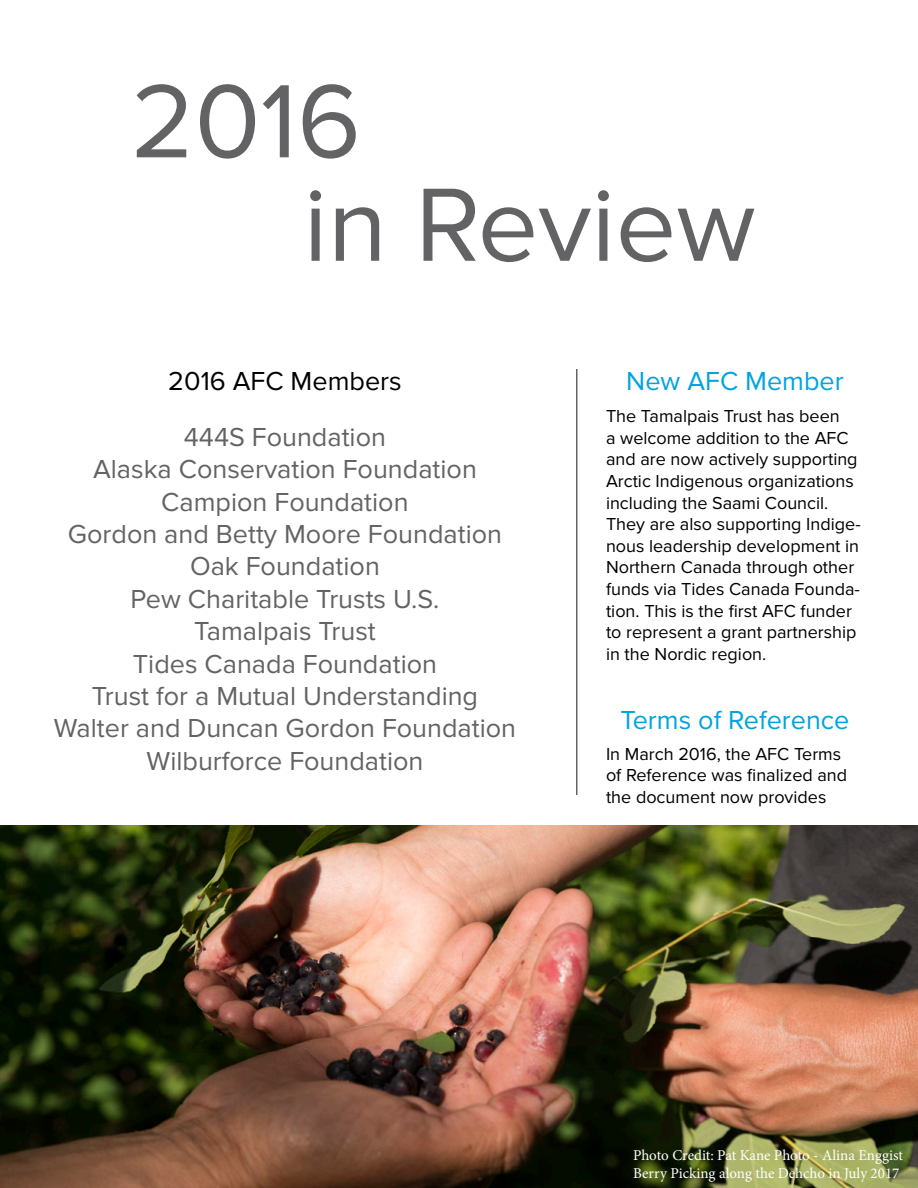
<style>
.page{position:relative;width:918px;height:1188px;background:#fff}
.page>*{position:absolute;margin:0;border:0;box-sizing:border-box;transform-origin:0 0}
.t1{font:108px "Proxima Nova";color:#636366}
.Headers{font:27px "Proxima Nova";color:#636366}
.Headers-2{font:27px "Proxima Nova";color:#00a3e1}
.Headers-3{font:27px "Proxima Nova";color:#000}
.Body_Text{font:18px/21.6px "Proxima Nova";color:#000}
.Photo_Credits{font:15px/18px "Minion Pro";letter-spacing:-.005em;color:#fff}
</style>
<div class="page">
<img style="left:0;top:825px;width:918px;height:363px">
<hr style="left:576px;top:369px;width:2px;height:426px;background:#636366">
<p class="t1" style="left:131px;top:59px;width:232px">2016</p>
<p class="t1" style="left:303px;top:163px;width:454px">in Review</p>
<p class="Headers-3" style="left:168px;top:366px;width:235px">2016 AFC Members</p>
<p class="Headers" style="left:184px;top:421px;width:204px">444S Foundation</p>
<p class="Headers" style="left:93px;top:454px;width:385px">Alaska Conservation Foundation</p>
<p class="Headers" style="left:161px;top:486px;width:249px">Campion Foundation</p>
<p class="Headers" style="left:68px;top:519px;width:436px">Gordon and Betty Moore Foundation</p>
<p class="Headers" style="left:190px;top:551px;width:191px">Oak Foundation</p>
<p class="Headers" style="left:130px;top:583px;width:311px">Pew Charitable Trusts U.S.</p>
<p class="Headers" style="left:194px;top:616px;width:183px">Tamalpais Trust</p>
<p class="Headers" style="left:133px;top:648px;width:306px">Tides Canada Foundation</p>
<p class="Headers" style="left:92px;top:681px;width:388px">Trust for a Mutual Understanding</p>
<p class="Headers" style="left:54px;top:713px;width:464px">Walter and Duncan Gordon Foundation</p>
<p class="Headers" style="left:147px;top:745px;width:278px">Wilburforce Foundation</p>
<p class="Body_Text" style="left:606px;top:744px;width:243px">In March 2016, the AFC Terms of Reference was finalized and the document now provides</p>
<p class="Headers-2" style="left:626px;top:366px;width:219px">New AFC Member</p>
<p class="Body_Text" style="left:606px;top:406px;width:256px">The Tamalpais Trust has been<br>a welcome addition to the AFC and are now actively supporting<br>Arctic Indigenous organizations including the Saami Council.<br>They are also supporting Indige&shy;nous leadership development in<br>Northern Canada through other funds via Tides Canada Founda&shy;tion. This is the first AFC funder to represent a grant partnership in the Nordic region.</p>
<p class="Headers-2" style="left:621px;top:705px;width:230px">Terms of Reference</p>
<p class="Photo_Credits" style="left:633px;top:1146px;width:272px">Photo Credit: Pat Kane Photo - Alina Enggist<br>Berry Picking along the Dehcho in July 2017</p>
</div>
